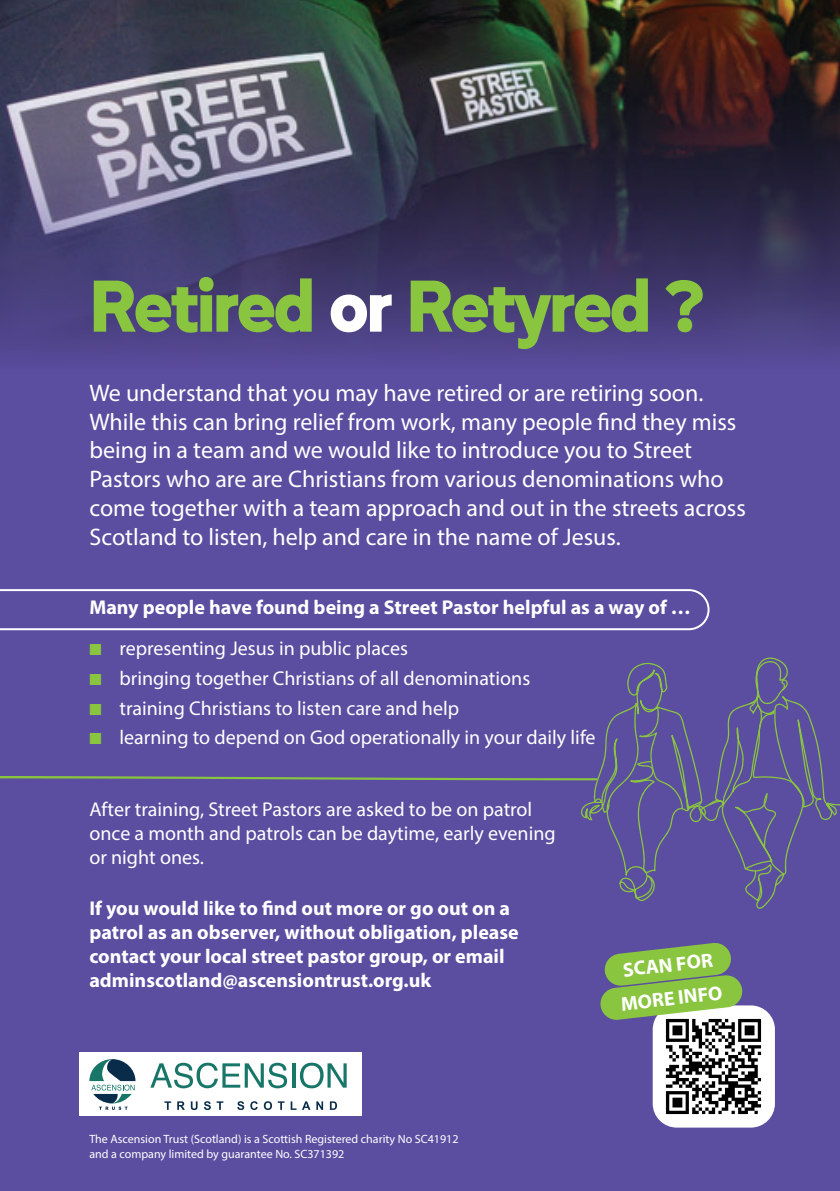
<style>
.page{position:relative;width:840px;height:1191px;background:#fff}
.page>*{position:absolute;margin:0;border:0;box-sizing:border-box;transform-origin:0 0}
.t1{font:900 73px "Daikon";letter-spacing:-.04em;color:#89c53f}
.t2{font:24px/28.8px "Myriad Pro";color:#fff}
.t3{font:20px/24px "Myriad Pro";color:#fff}
.t4{font:700 20px/24px "Myriad Pro";color:#fff}
.t5{font:12px/14.4px "Myriad Pro";color:#fff}
.s1{color:#fff}
.s2{color:#89c53f}
</style>
<div class="page">
<div style="left:0;top:0;width:839px;height:1191px;background:#5b4da0"></div>
<svg style="left:0;top:589px;width:709px;height:41px"></svg>
<img style="left:652px;top:1005px;width:122px;height:122px">
<svg style="left:600px;top:943px;width:142px;height:77px"></svg>
<img style="left:0;top:0;width:839px;height:358px">
<svg style="left:0;top:657px;width:839px;height:252px"></svg>
<div style="left:79px;top:1052px;width:283px;height:64px;background:#fff"></div>
<svg style="left:89px;top:1059px;width:46px;height:50px"></svg>
<svg style="left:150px;top:1062px;width:137px;height:26px"></svg>
<hr style="left:292px;top:1063px;width:3px;height:24px;background:#177668">
<svg style="left:300px;top:1062px;width:46px;height:26px"></svg>
<svg style="left:164px;top:1101px;width:7px;height:8px"></svg>
<svg style="left:177px;top:1101px;width:8px;height:8px"></svg>
<svg style="left:191px;top:1101px;width:6px;height:9px"></svg>
<svg style="left:204px;top:1101px;width:19px;height:9px"></svg>
<svg style="left:237px;top:1101px;width:7px;height:9px"></svg>
<svg style="left:250px;top:1101px;width:7px;height:9px"></svg>
<svg style="left:264px;top:1101px;width:20px;height:9px"></svg>
<svg style="left:290px;top:1101px;width:6px;height:8px"></svg>
<svg style="left:302px;top:1101px;width:8px;height:8px"></svg>
<svg style="left:316px;top:1101px;width:7px;height:8px"></svg>
<svg style="left:330px;top:1101px;width:7px;height:8px"></svg>
<p class="t1" style="left:89px;top:255px;width:616px">Retired <span class="s1">or</span> Retyred ?</p>
<p class="t2" style="left:89px;top:378px;width:657px">We understand that you may have retired or are retiring soon.<br>While this can bring relief from work, many people find they miss being in a team and we would like to introduce you to Street Pastors who are are Christians from various denominations who come together with a team approach and out in the streets across Scotland to listen, help and care in the name of Jesus.</p>
<p class="t4" style="left:89px;top:595px;width:602px">Many people have found being a Street Pastor helpful as a way of …</p>
<p class="t3" style="left:89px;top:636px;width:320px"><span class="s2">■</span> representing Jesus in public places</p>
<p class="t3" style="left:89px;top:666px;width:442px"><span class="s2">■</span> bringing together Christians of all denominations</p>
<p class="t3" style="left:89px;top:695px;width:371px"><span class="s2">■</span> training Christians to listen care and help</p>
<p class="t3" style="left:89px;top:725px;width:507px"><span class="s2">■</span> learning to depend on God operationally in your daily life</p>
<p class="t3" style="left:89px;top:797px;width:467px">After training, Street Pastors are asked to be on patrol once a month and patrols can be daytime, early evening or night ones.</p>
<p class="t4" style="left:89px;top:896px;width:430px">If you would like to find out more or go out on a patrol as an observer, without obligation, please contact your local street pastor group, or email adminscotland@ascensiontrust.org.uk</p>
<p class="t5" style="left:89px;top:1132px;width:370px">The Ascension Trust (Scotland) is a Scottish Registered charity No SC41912 and a company limited by guarantee No. SC371392</p>
<p class="t4" style="left:621px;top:957px;width:92px;rotate:-6deg">SCAN FOR</p>
<p class="t4" style="left:619px;top:990px;width:103px;rotate:-6deg">MORE INFO</p>
</div>
